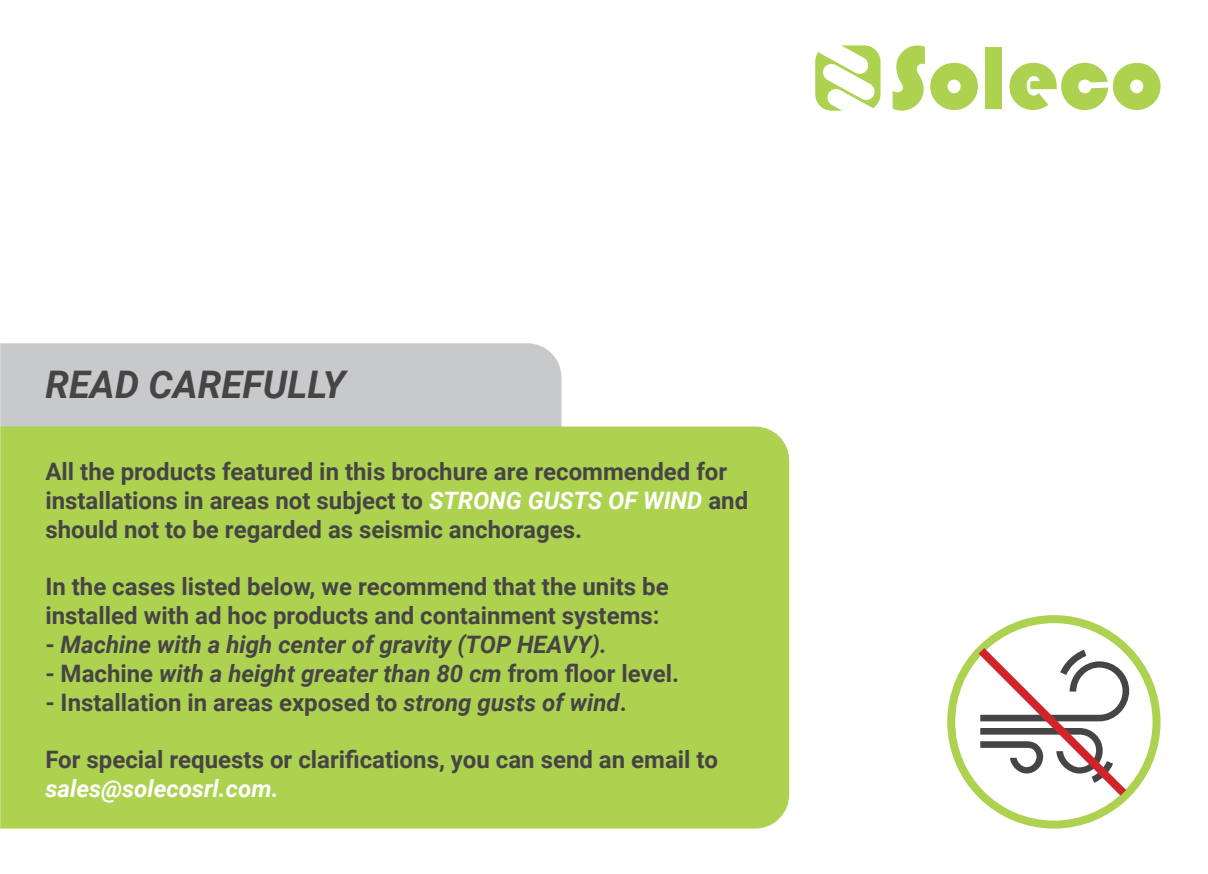
<style>
.page{position:relative;width:1208px;height:874px;background:#fff}
.page>*{position:absolute;margin:0;border:0;box-sizing:border-box;transform-origin:0 0}
.t1{font:italic 700 38px "Roboto";color:#474446}
.t2{font:700 24px/28.8px "Roboto";color:#474446}
.t3{font:italic 700 24px "Roboto";color:#474446}
.t4{font:italic 700 24px "Roboto";color:#fff}
.s1{font-style:italic;color:#fff}
.s2{font-style:normal}
.s3{font-style:italic}
</style>
<div class="page">
<div style="left:1px;top:343px;width:560px;height:83px;background:#c8c9ca"></div>
<div style="left:1px;top:426px;width:788px;height:402px;background:#add250"></div>
<div style="left:947px;top:614px;width:213px;height:214px;border:8px solid #add250;border-radius:50%"></div>
<svg style="left:970px;top:639px;width:164px;height:164px"></svg>
<svg style="left:815px;top:45px;width:65px;height:66px"></svg>
<svg style="left:892px;top:45px;width:268px;height:66px"></svg>
<img style="left:0;top:0;width:1px;height:873px">
<h1 class="t1" style="left:45px;top:358px;width:301px">READ CAREFULLY</h1>
<p class="t2" style="left:45px;top:456px;width:704px">All the products featured in this brochure are recommended for installations in areas not subject to <span class="s1">STRONG GUSTS OF WIND</span> and should not to be regarded as seismic anchorages.</p>
<p class="t2" style="left:45px;top:571px;width:625px">In the cases listed below, we recommend that the units be installed with ad hoc products and containment systems:</p>
<p class="t3" style="left:45px;top:627px;width:563px"><span class="s2">-</span> Machine with a high center of gravity (TOP HEAVY).</p>
<p class="t3" style="left:45px;top:656px;width:635px"><span class="s2">- Machine</span> with a height greater than 80 cm <span class="s2">from floor level.</span></p>
<p class="t2" style="left:45px;top:686px;width:583px">- Installation in areas exposed to <span class="s3">strong gusts of wind</span>.</p>
<p class="t2" style="left:45px;top:744px;width:674px">For special requests or clarifications, you can send an email to</p>
<p class="t4" style="left:45px;top:771px;width:235px">sales@solecosrl.com.</p>
</div>
